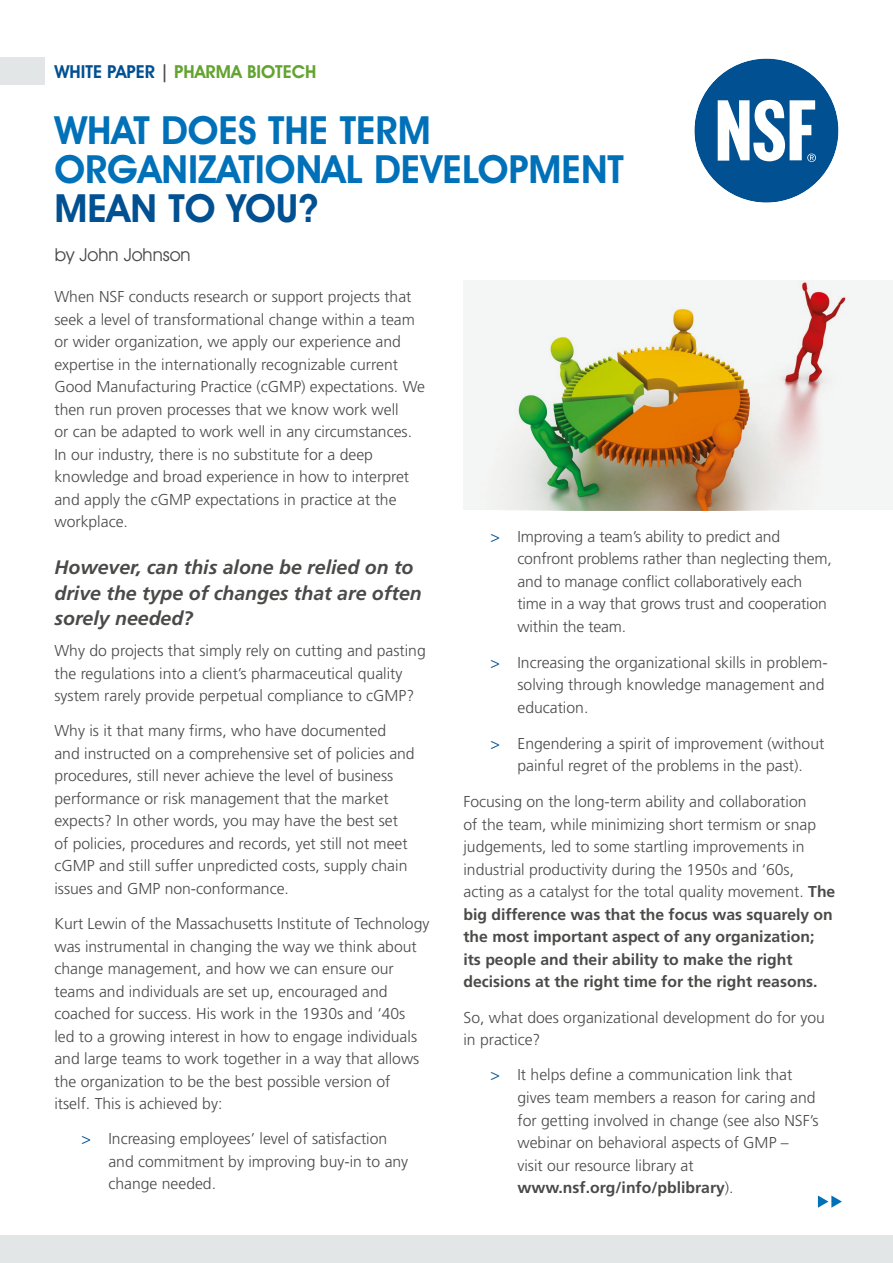
<style>
.page{position:relative;width:893px;height:1263px;background:#fff}
.page>*{position:absolute;margin:0;border:0;box-sizing:border-box;transform-origin:0 0}
.t1{font:600 39px/39px "Avant Garde IT Cby BT";color:#0071b9}
.t2{font:600 39px "Avant Garde IT Cby BT";color:#005092}
.t3{font:italic 700 19.5px/25.5px "Frutiger";color:#4a4a49}
.t4{font:600 18px "Avant Garde IT Cby BT";color:#63a330}
.t5{font:18px "Avant Garde IT Cby BT";color:#4a4a49}
.t6{font:300 15.75px/22.5px "Frutiger";color:#4a4a49}
.s1{color:#005092}
.s2{color:#4a4a49}
.s3{font-weight:700}
</style>
<div class="page">
<div style="left:0;top:1236px;width:893px;height:27px;background:#e3e6e6"></div>
<div style="left:0;top:57px;width:45px;height:27px;background:#e3e6e6"></div>
<svg style="left:694px;top:58px;width:145px;height:145px"></svg>
<svg style="left:818px;top:1195px;width:24px;height:13px"></svg>
<svg style="left:463px;top:281px;width:430px;height:229px;fill:#f3f3f3"></svg>
<p class="t4" style="left:54px;top:61px;width:264px"><span class="s1">WHITE PAPER</span> <span class="s2">|</span> PHARMA BIOTECH</p>
<h1 class="t1" style="left:54px;top:110px;width:571px">WHAT DOES THE TERM<br>ORGANIZATIONAL DEVELOPMENT</h1>
<h1 class="t2" style="left:54px;top:185px;width:265px">MEAN TO YOU?</h1>
<p class="t5" style="left:55px;top:244px;width:137px">by John Johnson</p>
<p class="t6" style="left:54px;top:285px;width:372px">When NSF conducts research or support projects that seek a level of transformational change within a team or wider organization, we apply our experience and expertise in the internationally recognizable current Good Manufacturing Practice (cGMP) expectations. We then run proven processes that we know work well<br>or can be adapted to work well in any circumstances.<br>In our industry, there is no substitute for a deep knowledge and broad experience in how to interpret and apply the cGMP expectations in practice at the workplace.</p>
<p class="t3" style="left:54px;top:554px;width:369px">However, can this alone be relied on to drive the type of changes that are often sorely needed?</p>
<p class="t6" style="left:54px;top:639px;width:373px">Why do projects that simply rely on cutting and pasting the regulations into a client’s pharmaceutical quality system rarely provide perpetual compliance to cGMP?</p>
<p class="t6" style="left:54px;top:719px;width:362px">Why is it that many firms, who have documented and instructed on a comprehensive set of policies and procedures, still never achieve the level of business performance or risk management that the market expects? In other words, you may have the best set of policies, procedures and records, yet still not meet cGMP and still suffer unpredicted costs, supply chain issues and GMP non-conformance.</p>
<p class="t6" style="left:54px;top:912px;width:377px">Kurt Lewin of the Massachusetts Institute of Technology was instrumental in changing the way we think about change management, and how we can ensure our teams and individuals are set up, encouraged and coached for success. His work in the 1930s and ‘40s led to a growing interest in how to engage individuals and large teams to work together in a way that allows the organization to be the best possible version of itself. This is achieved by:</p>
<p class="t6" style="left:108px;top:1128px;width:301px;text-indent:-27px"><span class="s1">&gt;</span> Increasing employees’ level of satisfaction and commitment by improving buy-in to any change needed.</p>
<p class="t6" style="left:517px;top:525px;width:316px;text-indent:-27px"><span class="s1">&gt;</span> Improving a team’s ability to predict and confront problems rather than neglecting them, and to manage conflict collaboratively each time in a way that grows trust and cooperation within the team.</p>
<p class="t6" style="left:517px;top:651px;width:312px;text-indent:-27px"><span class="s1">&gt;</span> Increasing the organizational skills in problem&shy;solving through knowledge management and education.</p>
<p class="t6" style="left:490px;top:732px;width:335px;text-align:center"><span class="s1">&gt;</span> Engendering a spirit of improvement (without painful regret of the problems in the past).</p>
<p class="t6" style="left:463px;top:791px;width:373px">Focusing on the long-term ability and collaboration<br>of the team, while minimizing short termism or snap judgements, led to some startling improvements in industrial productivity during the 1950s and ‘60s, acting as a catalyst for the total quality movement. <span class="s3">The big difference was that the focus was squarely on the most important aspect of any organization; its people and their ability to make the right decisions at the right time for the right reasons.</span></p>
<p class="t6" style="left:463px;top:1006px;width:363px">So, what does organizational development do for you in practice?</p>
<p class="t6" style="left:517px;top:1064px;width:303px;text-indent:-27px"><span class="s1">&gt;</span> It helps define a communication link that gives team members a reason for caring and for getting involved in change (see also NSF’s webinar on behavioral aspects of GMP –<br>visit our resource library at <span class="s3">www.nsf.org/info/pblibrary</span>).</p>
</div>
